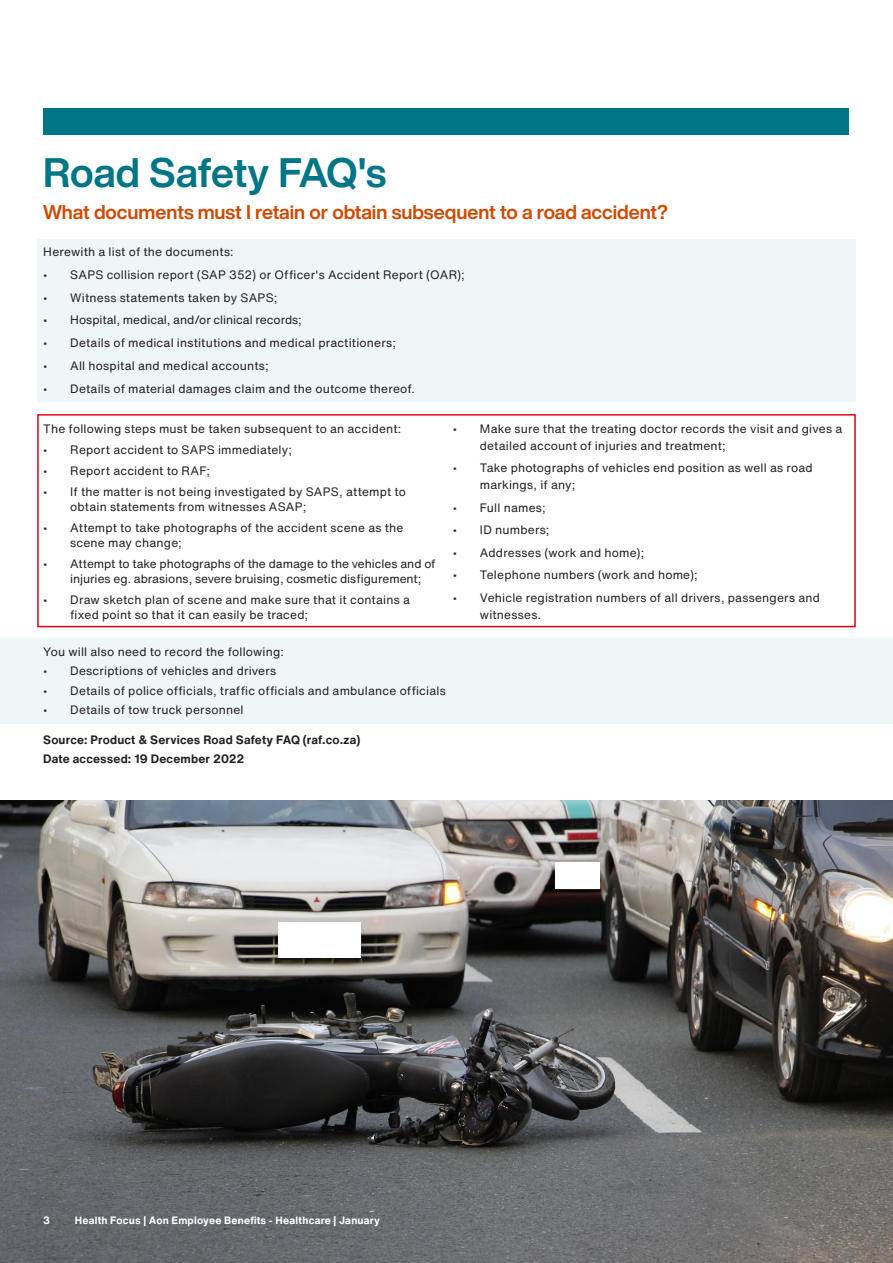
<style>
.page{position:relative;width:893px;height:1263px;background:#fff}
.page>*{position:absolute;margin:0;border:0;box-sizing:border-box;transform-origin:0 0}
.Issue___Date{font:700 40.5px "Helvetica Now Display";letter-spacing:-.005em;color:#007585}
.Issue___Date-2{font:700 19.5px "Helvetica Now Display";color:#d14900}
.Body_Copy{font:12px/15px "Helvetica Now Text";letter-spacing:.015em;color:#231f20}
.Body_Copy-2{font:12px/15px "Helvetica Now Text";letter-spacing:-.005em;color:#231f20}
.Body_Copy-3{font:700 12px "Helvetica Now Text";letter-spacing:.015em;color:#231f20}
.t1{font:700 10.5px "Helvetica Now Text";letter-spacing:.02em;color:#fff}
</style>
<div class="page">
<img style="left:0;top:801px;width:893px;height:462px">
<div style="left:37px;top:239px;width:819px;height:162px;background:#eef6f7"></div>
<div style="left:0;top:638px;width:893px;height:86px;background:#eef6f7"></div>
<div style="left:43px;top:108px;width:806px;height:26px;background:#007585"></div>
<div style="left:37px;top:414px;width:819px;height:213px;border:2px solid #eb0017"></div>
<div style="left:279px;top:922px;width:82px;height:35px;background:#fff"></div>
<div style="left:555px;top:862px;width:45px;height:26px;background:#fff"></div>
<p class="Issue___Date" style="left:43px;top:145px;width:344px">Road Safety FAQ's</p>
<p class="Issue___Date-2" style="left:43px;top:198px;width:626px">What documents must I retain or obtain subsequent to a road accident?</p>
<p class="Body_Copy" style="left:43px;top:244px;width:192px">Herewith a list of the documents:</p>
<p class="Body_Copy" style="left:43px;top:267px;width:423px">• SAPS collision report (SAP 352) or Officer's Accident Report (OAR);</p>
<p class="Body_Copy" style="left:43px;top:290px;width:236px">• Witness statements taken by SAPS;</p>
<p class="Body_Copy" style="left:43px;top:313px;width:260px">• Hospital, medical, and/or clinical records;</p>
<p class="Body_Copy" style="left:43px;top:335px;width:354px">• Details of medical institutions and medical practitioners;</p>
<p class="Body_Copy" style="left:43px;top:358px;width:227px">• All hospital and medical accounts;</p>
<p class="Body_Copy" style="left:43px;top:381px;width:373px">• Details of material damages claim and the outcome thereof.</p>
<p class="Body_Copy" style="left:43px;top:421px;width:360px">The following steps must be taken subsequent to an accident:</p>
<p class="Body_Copy" style="left:43px;top:442px;width:250px">• Report accident to SAPS immediately;</p>
<p class="Body_Copy" style="left:43px;top:463px;width:168px">• Report accident to RAF;</p>
<p class="Body_Copy" style="left:70px;top:484px;width:337px;text-indent:-27px">• If the matter is not being investigated by SAPS, attempt to obtain statements from witnesses ASAP;</p>
<p class="Body_Copy" style="left:70px;top:520px;width:335px;text-indent:-27px">• Attempt to take photographs of the accident scene as the scene may change;</p>
<p class="Body_Copy-2" style="left:70px;top:556px;width:367px;text-indent:-27px">• Attempt to take photographs of the damage to the vehicles and of injuries eg. abrasions, severe bruising, cosmetic disfigurement;</p>
<p class="Body_Copy" style="left:70px;top:592px;width:341px;text-indent:-27px">• Draw sketch plan of scene and make sure that it contains a fixed point so that it can easily be traced;</p>
<p class="Body_Copy" style="left:480px;top:420px;width:364px;line-height:16.6px;text-indent:-27px">• Make sure that the treating doctor records the visit and gives a detailed account of injuries and treatment;</p>
<p class="Body_Copy" style="left:480px;top:460px;width:334px;line-height:16.6px;text-indent:-27px">• Take photographs of vehicles end position as well as road markings, if any;</p>
<p class="Body_Copy" style="left:453px;top:500px;width:94px">• Full names;</p>
<p class="Body_Copy" style="left:453px;top:522px;width:98px">• ID numbers;</p>
<p class="Body_Copy" style="left:453px;top:545px;width:193px">• Addresses (work and home);</p>
<p class="Body_Copy" style="left:453px;top:568px;width:246px">• Telephone numbers (work and home);</p>
<p class="Body_Copy" style="left:480px;top:589px;width:342px;line-height:16.6px;text-indent:-27px">• Vehicle registration numbers of all drivers, passengers and witnesses.</p>
<p class="Body_Copy" style="left:43px;top:644px;width:242px">You will also need to record the following:</p>
<p class="Body_Copy" style="left:43px;top:663px;width:235px">• Descriptions of vehicles and drivers</p>
<p class="Body_Copy" style="left:43px;top:683px;width:404px">• Details of police officials, traffic officials and ambulance officials</p>
<p class="Body_Copy" style="left:43px;top:702px;width:202px">• Details of tow truck personnel</p>
<p class="Body_Copy-3" style="left:43px;top:731px;width:319px">Source: Product &amp; Services Road Safety FAQ (raf.co.za)</p>
<p class="Body_Copy-3" style="left:43px;top:751px;width:203px">Date accessed: 19 December 2022</p>
<p class="t1" style="left:43px;top:1213px;width:8px">3</p>
<p class="t1" style="left:75px;top:1213px;width:307px">Health Focus | Aon Employee Benefits - Healthcare | January</p>
</div>
